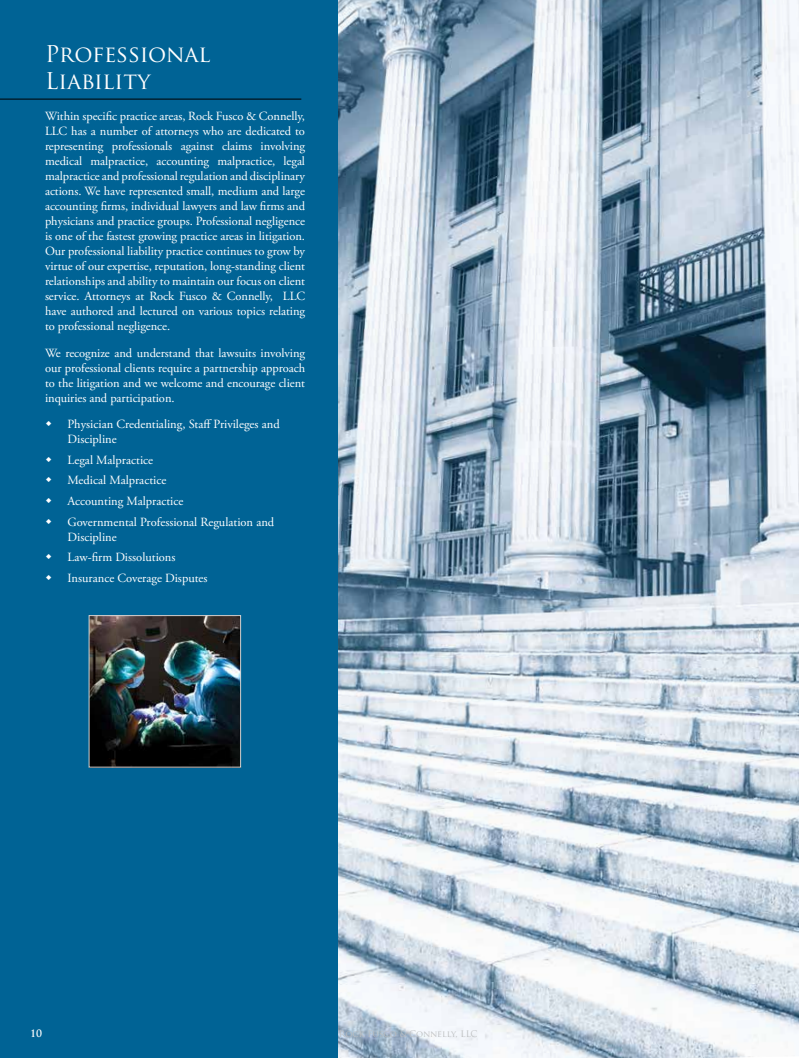
<style>
.page{position:relative;width:799px;height:1058px;background:#fff}
.page>*{position:absolute;margin:0;border:0;box-sizing:border-box;transform-origin:0 0}
.t1{font:22.5px/27px "Trajan Pro";color:#fff}
.t2{font:12.5px/15px "Adobe Garamond Pro";color:#fff}
.t3{font:700 10px "Trajan Pro";color:#fff}
.t4{font:8.75px "Trajan Pro";color:#bcbec0}
</style>
<div class="page">
<img style="left:338px;top:0;width:461px;height:1058px">
<div style="left:0;top:0;width:338px;height:1058px;background:#006395"></div>
<hr style="left:0;top:99px;width:301px;height:1px;background:#000">
<img style="left:91px;top:617px;width:148px;height:148px">
<div style="left:89px;top:615px;width:152px;height:152px;border:1px solid #d1d3d4"></div>
<h1 class="t1" style="left:45px;top:40px;width:167px">Professional<br>Liability</h1>
<p class="t2" style="left:45px;top:109px;width:262px;text-align:justify">Within specific practice areas, Rock Fusco &amp; Connelly, LLC has a number of attorneys who are dedicated to representing professionals against claims involving medical malpractice, accounting malpractice, legal malpractice and professional regulation and disciplinary actions. We have represented small, medium and large accounting firms, individual lawyers and law firms and physicians and practice groups. Professional negligence is one of the fastest growing practice areas in litigation.<br>Our professional liability practice continues to grow by virtue of our expertise, reputation, long-standing client relationships and ability to maintain our focus on client service. Attorneys at Rock Fusco &amp; Connelly, LLC have authored and lectured on various topics relating to professional negligence.</p>
<p class="t2" style="left:45px;top:346px;width:262px;text-align:justify">We recognize and understand that lawsuits involving our professional clients require a partnership approach to the litigation and we welcome and encourage client inquiries and participation.</p>
<p class="t2" style="left:68px;top:417px;width:214px">Physician Credentialing, Staff Privileges and<br>Discipline</p>
<p class="t2" style="left:68px;top:450px;width:208px;line-height:20.6px">Legal Malpractice<br>Medical Malpractice<br>Accounting Malpractice<br>Governmental Professional Regulation and</p>
<p class="t2" style="left:68px;top:526px;width:142px;line-height:20.6px">Discipline<br>Law-firm Dissolutions<br>Insurance Coverage Disputes</p>
<p class="t3" style="left:30px;top:1026px;width:13px">10</p>
<p class="t4" style="left:339px;top:1028px;width:140px">Rock Fusco &amp; Connelly, LLC</p>
</div>
